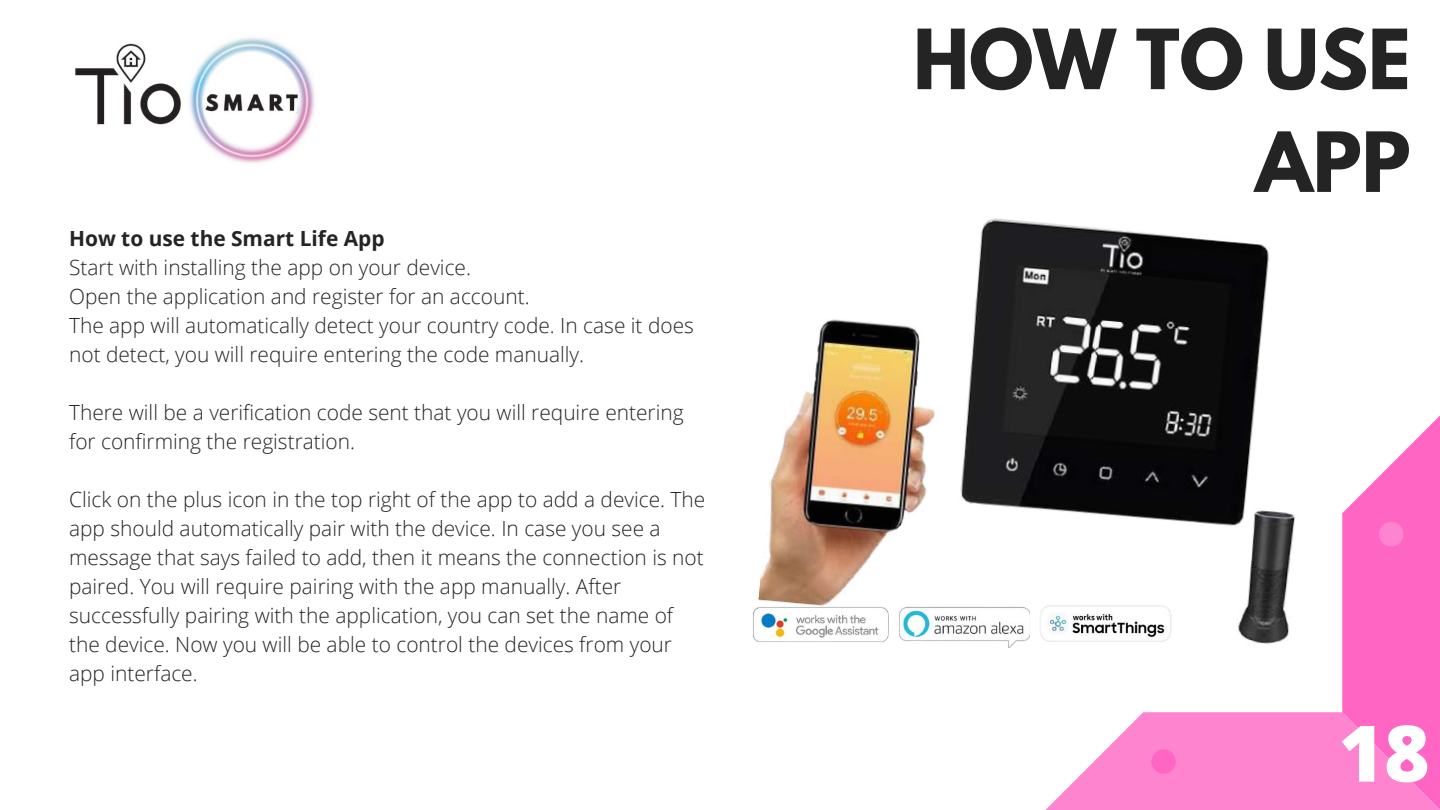
<style>
.page{position:relative;width:1440px;height:810px;background:#fff}
.page>*{position:absolute;margin:0;border:0;box-sizing:border-box;transform-origin:0 0}
.t1{font:800 78px "Open Sans";color:#fff}
.t2{font:700 73.4px/102.8px "League Spartan";color:#242424;text-align:right}
.t3{font:300 20.9px/29px "Open Sans";color:#242424}
.t4{font:700 20.9px "Open Sans";color:#242424}
</style>
<div class="page">
<svg style="left:1045px;top:415px;width:395px;height:395px"></svg>
<img style="left:75px;top:37px;width:240px;height:126px">
<img style="left:758px;top:218px;width:575px;height:433px">
<img style="left:899px;top:604px;width:130px;height:44px">
<img style="left:753px;top:603px;width:136px;height:45px">
<img style="left:1037px;top:597px;width:137px;height:48px">
<p class="t4" style="left:69px;top:223px;width:317px">How to use the Smart Life App</p>
<p class="t3" style="left:69px;top:252px;width:626px">Start with installing the app on your device.<br>Open the application and register for an account.<br>The app will automatically detect your country code. In case it does not detect, you will require entering the code manually.</p>
<p class="t3" style="left:69px;top:397px;width:616px">There will be a verification code sent that you will require entering for confirming the registration.</p>
<p class="t3" style="left:69px;top:484px;width:638px">Click on the plus icon in the top right of the app to add a device. The app should automatically pair with the device. In case you see a message that says failed to add, then it means the connection is not paired. You will require pairing with the app manually. After successfully pairing with the application, you can set the name of the device. Now you will be able to control the devices from your app interface.</p>
<h2 class="t2" style="left:913px;top:18px;width:499px">HOW TO USE<br>APP</h2>
<h1 class="t1" style="left:1338px;top:698px;width:93px">18</h1>
</div>
